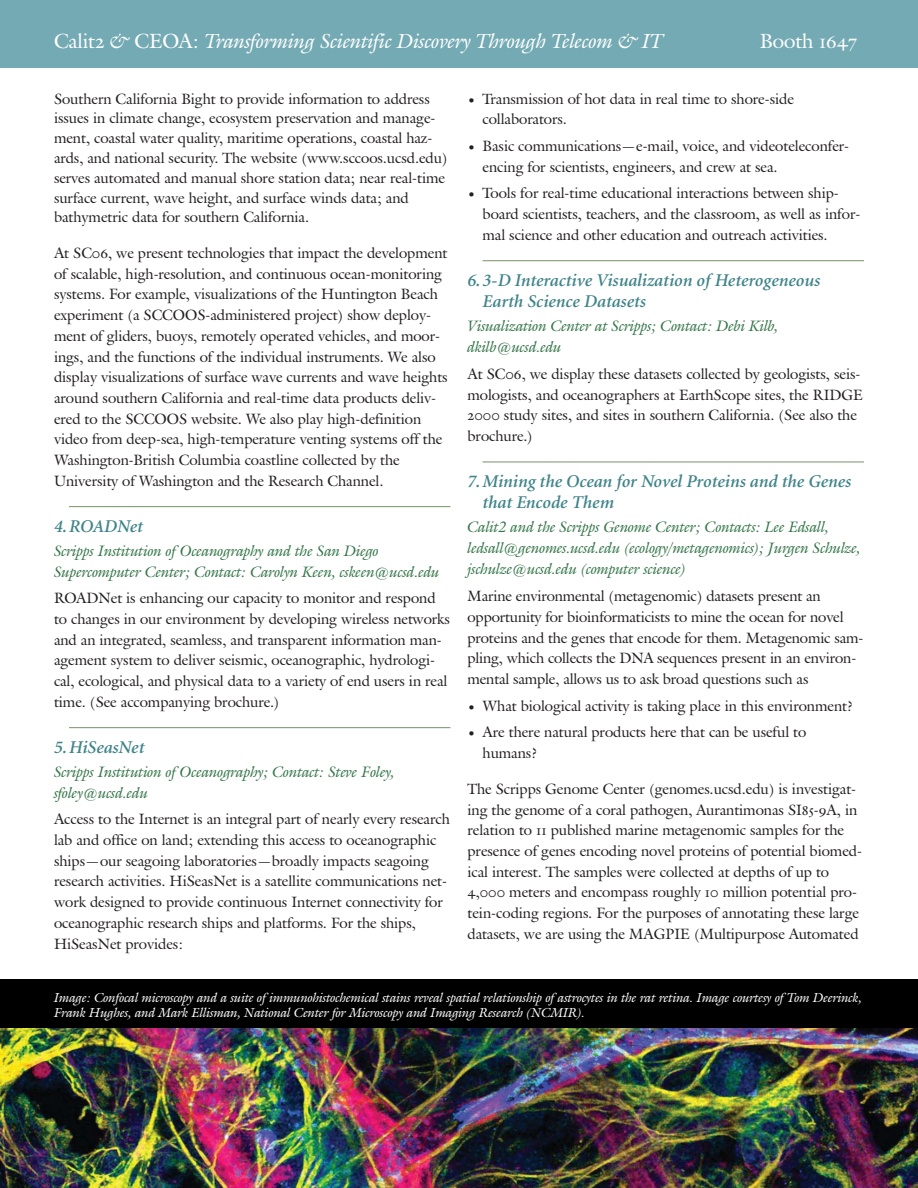
<style>
.page{position:relative;width:918px;height:1188px;background:#fff}
.page>*{position:absolute;margin:0;border:0;box-sizing:border-box;transform-origin:0 0}
.t1{font:20.25px "Galliard ITC It O Sty CC";color:#fff}
.t2{font:20.25px "Galliard ITC Rm O Sty CC";color:#fff}
.t3{font:italic 600 18px/21.6px "Minion";color:#3f848a}
.t4{font:15px/21px "Galliard ITC It CC";color:#347648}
.t5{font:14.7px/20.7px "Galliard ITC Rm O Sty CC";color:#231f20}
.t6{font:12.9px/15.5px "Galliard ITC It O Sty CC";color:#fff}
.s1{font-family:"Galliard ITC Rm O Sty CC"}
.s2{font-family:"Galliard ITC It CC"}
</style>
<div class="page">
<img style="left:0;top:1028px;width:918px;height:160px">
<div style="left:0;top:979px;width:918px;height:49px;background:#000"></div>
<div style="left:0;top:0;width:918px;height:68px;background:#74aab4"></div>
<hr style="left:69px;top:506px;width:381px;height:1px;background:#769269">
<hr style="left:69px;top:727px;width:381px;height:1px;background:#769269">
<hr style="left:483px;top:260px;width:381px;height:1px;background:#769269">
<hr style="left:483px;top:462px;width:381px;height:1px;background:#769269">
<h1 class="t1" style="left:54px;top:32px;width:611px"><span class="s1">Calit2</span> <span class="s2">&amp;</span> <span class="s1">CEOA:</span> Transforming Scientific Discovery Through Telecom &amp; IT</h1>
<h1 class="t2" style="left:760px;top:32px;width:99px">Booth 1647</h1>
<p class="t5" style="left:54px;top:90px;width:395px;line-height:19.8px">Southern California Bight to provide information to address issues in climate change, ecosystem preservation and manage&shy;ment, coastal water quality, maritime operations, coastal haz&shy;ards, and national security. The website (www.sccoos.ucsd.edu) serves automated and manual shore station data; near real-time surface current, wave height, and surface winds data; and bathymetric data for southern California.</p>
<p class="t5" style="left:54px;top:244px;width:395px">At SC06, we present technologies that impact the development of scalable, high-resolution, and continuous ocean-monitoring systems. For example, visualizations of the Huntington Beach experiment (a SCCOOS-administered project) show deploy&shy;ment of gliders, buoys, remotely operated vehicles, and moor&shy;ings, and the functions of the individual instruments. We also display visualizations of surface wave currents and wave heights around southern California and real-time data products deliv&shy;ered to the SCCOOS website. We also play high-definition video from deep-sea, high-temperature venting systems off the Washington-British Columbia coastline collected by the University of Washington and the Research Channel.</p>
<p class="t3" style="left:54px;top:516px;width:91px">4.ROADNet</p>
<p class="t4" style="left:54px;top:541px;width:387px">Scripps Institution of Oceanography and the San Diego<br>Supercomputer Center; Contact: Carolyn Keen, cskeen@ucsd.edu</p>
<p class="t5" style="left:54px;top:589px;width:398px">ROADNet is enhancing our capacity to monitor and respond to changes in our environment by developing wireless networks and an integrated, seamless, and transparent information man&shy;agement system to deliver seismic, oceanographic, hydrologi&shy;cal, ecological, and physical data to a variety of end users in real time. (See accompanying brochure.)</p>
<p class="t3" style="left:54px;top:737px;width:92px">5.HiSeasNet</p>
<p class="t4" style="left:54px;top:762px;width:342px">Scripps Institution of Oceanography; Contact: Steve Foley, sfoley@ucsd.edu</p>
<p class="t5" style="left:54px;top:810px;width:397px">Access to the Internet is an integral part of nearly every research lab and office on land; extending this access to oceanographic ships—our seagoing laboratories—broadly impacts seagoing research activities. HiSeasNet is a satellite communications net&shy;work designed to provide continuous Internet connectivity for oceanographic research ships and platforms. For the ships, HiSeasNet provides:</p>
<p class="t5" style="left:483px;top:90px;width:313px;text-indent:-15px">• Transmission of hot data in real time to shore-side collaborators.</p>
<p class="t5" style="left:483px;top:137px;width:368px;text-indent:-15px">• Basic communications—e-mail, voice, and videoteleconfer&shy;encing for scientists, engineers, and crew at sea.</p>
<p class="t5" style="left:483px;top:185px;width:379px;text-indent:-15px">• Tools for real-time educational interactions between ship&shy;board scientists, teachers, and the classroom, as well as infor&shy;mal science and other education and outreach activities.</p>
<p class="t3" style="left:483px;top:271px;width:339px;text-indent:-15px">6.3-D Interactive Visualization of Heterogeneous<br>Earth Science Datasets</p>
<p class="t4" style="left:468px;top:317px;width:312px">Visualization Center at Scripps; Contact: Debi Kilb, dkilb@ucsd.edu</p>
<p class="t5" style="left:468px;top:365px;width:397px">At SC06, we display these datasets collected by geologists, seis&shy;mologists, and oceanographers at EarthScope sites, the RIDGE 2000 study sites, and sites in southern California. (See also the brochure.)</p>
<p class="t3" style="left:483px;top:472px;width:370px;text-indent:-15px">7.Mining the Ocean for Novel Proteins and the Genes that Encode Them</p>
<p class="t4" style="left:468px;top:518px;width:394px">Calit2 and the Scripps Genome Center; Contacts: Lee Edsall, ledsall@genomes.ucsd.edu (ecology/metagenomics); Jurgen Schulze, jschulze@ucsd.edu (computer science)</p>
<p class="t5" style="left:468px;top:587px;width:397px">Marine environmental (metagenomic) datasets present an opportunity for bioinformaticists to mine the ocean for novel proteins and the genes that encode for them. Metagenomic sam&shy;pling, which collects the DNA sequences present in an environ&shy;mental sample, allows us to ask broad questions such as</p>
<p class="t5" style="left:468px;top:697px;width:387px">• What biological activity is taking place in this environment?</p>
<p class="t5" style="left:483px;top:724px;width:325px;text-indent:-15px">• Are there natural products here that can be useful to humans?</p>
<p class="t5" style="left:468px;top:780px;width:396px">The Scripps Genome Center (genomes.ucsd.edu) is investigat&shy;ing the genome of a coral pathogen, Aurantimonas SI85-9A, in relation to 11 published marine metagenomic samples for the presence of genes encoding novel proteins of potential biomed&shy;ical interest. The samples were collected at depths of up to 4,000 meters and encompass roughly 10 million potential pro&shy;tein-coding regions. For the purposes of annotating these large datasets, we are using the MAGPIE (Multipurpose Automated</p>
<p class="t6" style="left:54px;top:991px;width:809px">Image: Confocal microscopy and a suite of immunohistochemical stains reveal spatial relationship of astrocytes in the rat retina. Image courtesy of Tom Deerinck,<br>Frank Hughes, and Mark Ellisman, National Center for Microscopy and Imaging Research (NCMIR).</p>
</div>
